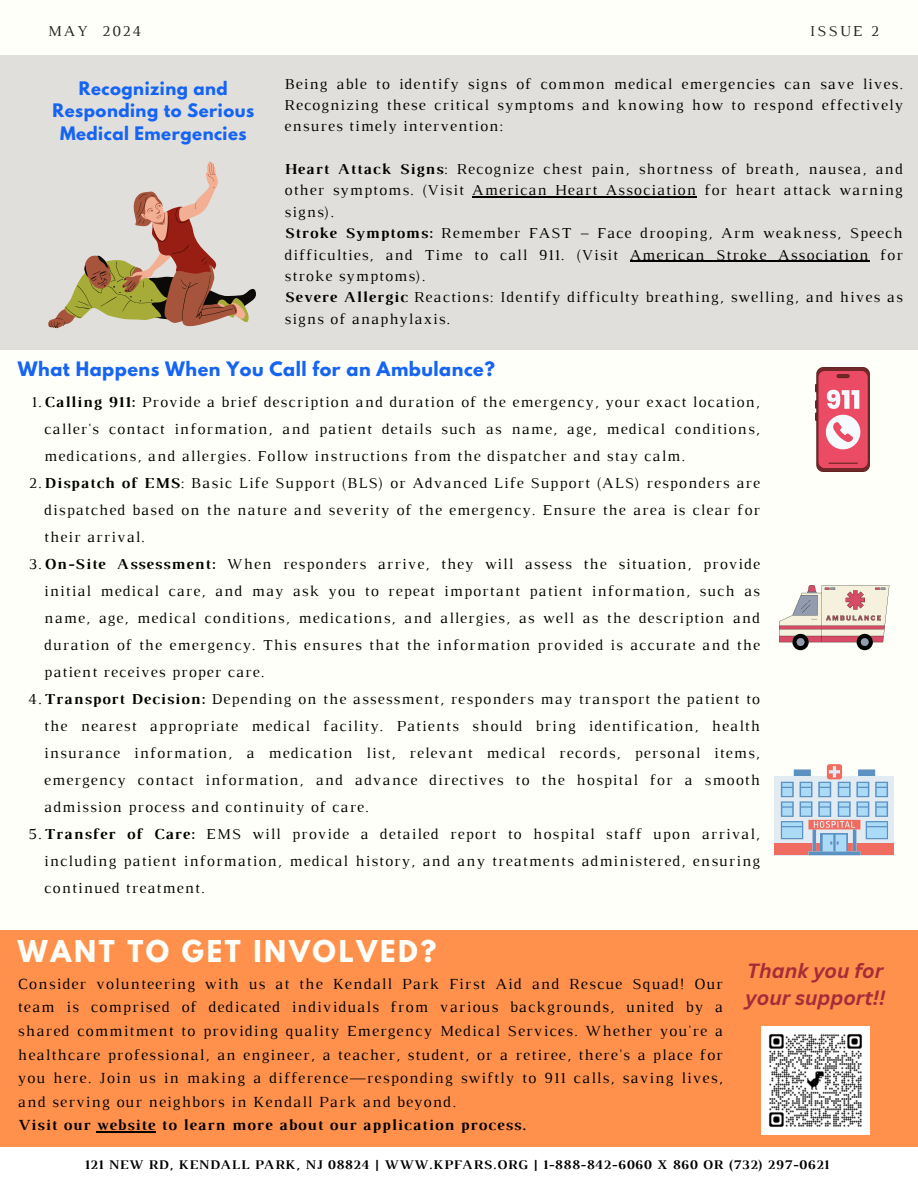
<style>
.page{position:relative;width:918px;height:1188px;background:#fffff9}
.page>*{position:absolute;margin:0;border:0;box-sizing:border-box;transform-origin:0 0}
.t1{font:700 26.7px "League Spartan";letter-spacing:.1em;color:#fffff9}
.t2{font:italic 700 20.1px/27px "Canva Sans";color:#a42d38}
.t3{font:700 17.7px "League Spartan";letter-spacing:.03em;color:#1664f3}
.t4{font:700 16.5px/22.5px "League Spartan";letter-spacing:.03em;color:#1664f3;text-align:center}
.t5{font:15.75px/23.7px "Luthier";letter-spacing:.07em;color:#000}
.t6{font:15.45px/27px "Luthier";letter-spacing:.07em;color:#000;text-align:justify}
.t7{font:15.45px "Luthier";letter-spacing:.14em;color:#222}
.t8{font:700 13.5px "Luthier";letter-spacing:.06em;color:#000}
.s1{font-weight:700}
</style>
<div class="page">
<div style="left:0;top:930px;width:918px;height:258px;background:#ff914d"></div>
<div style="left:0;top:1148px;width:918px;height:40px;background:#fff"></div>
<img style="left:761px;top:1027px;width:108px;height:108px">
<div style="left:0;top:55px;width:918px;height:294px;background:#e1dfdb"></div>
<svg style="left:48px;top:161px;width:208px;height:168px"></svg>
<img style="left:815px;top:368px;width:54px;height:103px">
<svg style="left:779px;top:585px;width:110px;height:65px"></svg>
<div style="left:775px;top:776px;width:119px;height:79px;background:#e3ebf2"></div>
<div style="left:775px;top:844px;width:119px;height:11px;background:#f16c60"></div>
<svg style="left:781px;top:764px;width:107px;height:91px"></svg>
<hr style="left:472px;top:197px;width:225px;height:1px;background:#000">
<hr style="left:630px;top:261px;width:240px;height:1px;background:#000">
<hr style="left:97px;top:1132px;width:59px;height:1px;background:#000">
<p class="t7" style="left:48px;top:25px;width:95px">MAY 2024</p>
<p class="t7" style="left:810px;top:25px;width:71px">ISSUE 2</p>
<p class="t4" style="left:53px;top:79px;width:203px">Recognizing and<br>Responding to Serious<br>Medical Emergencies</p>
<p class="t6" style="left:285px;top:74px;width:620px;line-height:21.3px">Being able to identify signs of common medical emergencies can save lives.<br>Recognizing these critical symptoms and knowing how to respond effectively ensures timely intervention:</p>
<p class="t6" style="left:285px;top:160px;width:620px;line-height:21.3px;text-align:left"><span class="s1">Heart Attack Signs</span>: Recognize chest pain, shortness of breath, nausea, and other symptoms. (Visit American Heart Association for heart attack warning signs).<br><span class="s1">Stroke Symptoms:</span> Remember FAST – Face drooping, Arm weakness, Speech difficulties, and Time to call 911. (Visit American Stroke Association for stroke symptoms).<br><span class="s1">Severe Allergic</span> Reactions: Identify difficulty breathing, swelling, and hives as signs of anaphylaxis.</p>
<p class="t3" style="left:18px;top:361px;width:478px">What Happens When You Call for an Ambulance?</p>
<h3 class="t6" style="left:44px;top:390px;width:717px;text-indent:-12px">1.<span class="s1">Calling 911:</span> Provide a brief description and duration of the emergency, your exact location, caller's contact information, and patient details such as name, age, medical conditions, medications, and allergies. Follow instructions from the dispatcher and stay calm.</h3>
<p class="t6" style="left:44px;top:471px;width:717px;text-indent:-15px">2.<span class="s1">Dispatch of EMS</span>: Basic Life Support (BLS) or Advanced Life Support (ALS) responders are dispatched based on the nature and severity of the emergency. Ensure the area is clear for their arrival.</p>
<h5 class="t6" style="left:44px;top:552px;width:717px;text-indent:-16px">3.<span class="s1">On-Site Assessment:</span> When responders arrive, they will assess the situation, provide initial medical care, and may ask you to repeat important patient information, such as name, age, medical conditions, medications, and allergies, as well as the description and duration of the emergency. This ensures that the information provided is accurate and the patient receives proper care.</h5>
<h5 class="t6" style="left:44px;top:687px;width:717px;text-indent:-16px">4.<span class="s1">Transport Decision:</span> Depending on the assessment, responders may transport the patient to the nearest appropriate medical facility. Patients should bring identification, health insurance information, a medication list, relevant medical records, personal items, emergency contact information, and advance directives to the hospital for a smooth admission process and continuity of care.</h5>
<h3 class="t6" style="left:44px;top:822px;width:717px;text-indent:-16px">5.<span class="s1">Transfer of Care:</span> EMS will provide a detailed report to hospital staff upon arrival, including patient information, medical history, and any treatments administered, ensuring continued treatment.</h3>
<p class="t1" style="left:18px;top:938px;width:420px">WANT TO GET INVOLVED?</p>
<p class="t5" style="left:18px;top:973px;width:706px">Consider volunteering with us at the Kendall Park First Aid and Rescue Squad! Our team is comprised of dedicated individuals from various backgrounds, united by a shared commitment to providing quality Emergency Medical Services. Whether you're a healthcare professional, an engineer, a teacher, student, or a retiree, there's a place for you here. Join us in making a difference—responding swiftly to 911 calls, saving lives, and serving our neighbors in Kendall Park and beyond.<br><span class="s1">Visit our website to learn more about our application process.</span></p>
<p class="t2" style="left:745px;top:956px;width:142px">Thank you for your support!!</p>
<h1 class="t8" style="left:85px;top:1160px;width:746px">121 NEW RD, KENDALL PARK, NJ 08824 | WWW.KPFARS.ORG | 1-888-842-6060 X 860 OR (732) 297-0621</h1>
</div>
